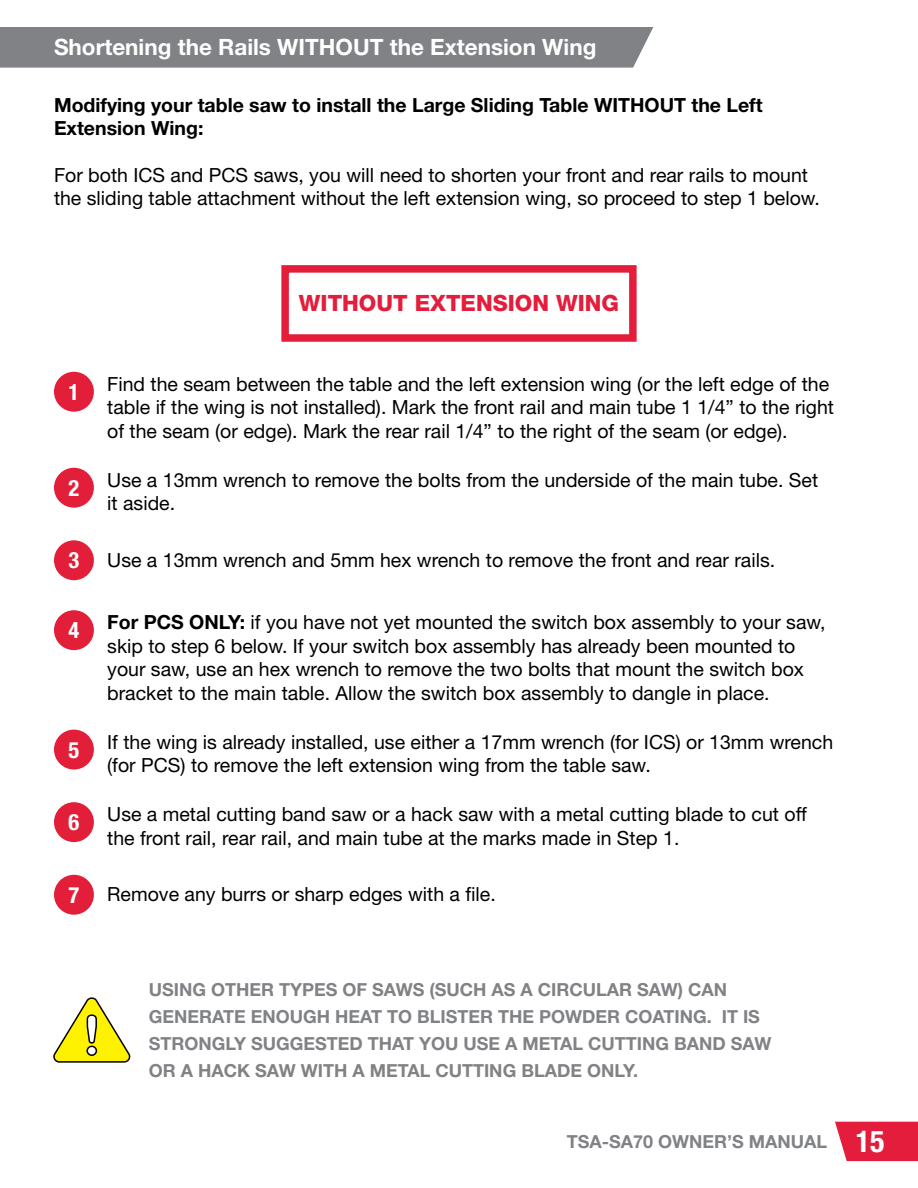
<style>
.page{position:relative;width:918px;height:1188px;background:#fff}
.page>*{position:absolute;margin:0;border:0;box-sizing:border-box;transform-origin:0 0}
.t1{font:700 22.5px "Helvetica Neue LT Std";color:#fff}
.t2{font:800 22.5px "Helvetica Neue LT Std";color:#e31d3b}
.t3{font:700 condensed 22.5px "Helvetica Neue LT Std";color:#fff}
.t4{font:19.5px/23.4px "Helvetica Neue LT Std";color:#000}
.t5{font:700 19.5px/23.4px "Helvetica Neue LT Std";color:#000}
.t6{font:700 18px/27px "Helvetica Neue LT Std";color:#808285}
.s1{font-weight:700}
.s2{font-stretch:condensed;font-size:30px;color:#fff}
</style>
<div class="page">
<svg style="left:835px;top:1122px;width:83px;height:39px;background:#e42c48"></svg>
<div style="left:0;top:27px;width:653px;height:41px;background:#808285"></div>
<div style="left:54px;top:372px;width:40px;height:40px;background:#e31e38;border-radius:50%"></div>
<div style="left:54px;top:468px;width:40px;height:40px;background:#e31e38;border-radius:50%"></div>
<div style="left:54px;top:540px;width:40px;height:40px;background:#e31e38;border-radius:50%"></div>
<div style="left:54px;top:610px;width:40px;height:40px;background:#e31e38;border-radius:50%"></div>
<div style="left:54px;top:730px;width:40px;height:40px;background:#e31e38;border-radius:50%"></div>
<div style="left:54px;top:802px;width:40px;height:40px;background:#e31e38;border-radius:50%"></div>
<div style="left:54px;top:875px;width:40px;height:40px;background:#e31e38;border-radius:50%"></div>
<svg style="left:53px;top:997px;width:78px;height:66px"></svg>
<div style="left:281px;top:265px;width:356px;height:77px;border:8px solid #e31d3b"></div>
<p class="t1" style="left:54px;top:33px;width:544px">Shortening the Rails WITHOUT the Extension Wing</p>
<p class="t5" style="left:54px;top:92px;width:710px">Modifying your table saw to install the Large Sliding Table WITHOUT the Left<br>Extension Wing:</p>
<p class="t4" style="left:54px;top:163px;width:768px">For both ICS and PCS saws, you will need to shorten your front and rear rails to mount the sliding table attachment without the left extension wing, so proceed to step 1 below.</p>
<p class="t3" style="left:69px;top:378px;width:12px">1</p>
<p class="t3" style="left:69px;top:474px;width:12px">2</p>
<p class="t3" style="left:69px;top:547px;width:12px">3</p>
<p class="t3" style="left:69px;top:617px;width:12px">4</p>
<p class="t3" style="left:69px;top:736px;width:12px">5</p>
<p class="t3" style="left:69px;top:809px;width:12px">6</p>
<p class="t3" style="left:69px;top:881px;width:12px">7</p>
<p class="t2" style="left:299px;top:290px;width:322px">WITHOUT EXTENSION WING</p>
<p class="t4" style="left:107px;top:372px;width:728px">Find the seam between the table and the left extension wing (or the left edge of the table if the wing is not installed). Mark the front rail and main tube 1 1/4” to the right of the seam (or edge). Mark the rear rail 1/4” to the right of the seam (or edge).</p>
<p class="t4" style="left:107px;top:468px;width:712px">Use a 13mm wrench to remove the bolts from the underside of the main tube. Set it aside.</p>
<p class="t4" style="left:107px;top:548px;width:669px">Use a 13mm wrench and 5mm hex wrench to remove the front and rear rails.</p>
<p class="t4" style="left:107px;top:611px;width:720px"><span class="s1">For PCS ONLY:</span> if you have not yet mounted the switch box assembly to your saw, skip to step 6 below. If your switch box assembly has already been mounted to your saw, use an hex wrench to remove the two bolts that mount the switch box bracket to the main table. Allow the switch box assembly to dangle in place.</p>
<p class="t4" style="left:107px;top:730px;width:727px">If the wing is already installed, use either a 17mm wrench (for ICS) or 13mm wrench (for PCS) to remove the left extension wing from the table saw.</p>
<p class="t4" style="left:107px;top:802px;width:701px">Use a metal cutting band saw or a hack saw with a metal cutting blade to cut off the front rail, rear rail, and main tube at the marks made in Step 1.</p>
<p class="t4" style="left:107px;top:882px;width:390px">Remove any burrs or sharp edges with a file.</p>
<p class="t6" style="left:149px;top:976px;width:624px">USING OTHER TYPES OF SAWS (SUCH AS A CIRCULAR SAW) CAN GENERATE ENOUGH HEAT TO BLISTER THE POWDER COATING. IT IS STRONGLY SUGGESTED THAT YOU USE A METAL CUTTING BAND SAW OR A HACK SAW WITH A METAL CUTTING BLADE ONLY.</p>
<p class="t6" style="left:567px;top:1128px;width:319px">TSA-SA70 OWNER’S MANUAL <span class="s2">15</span></p>
</div>
